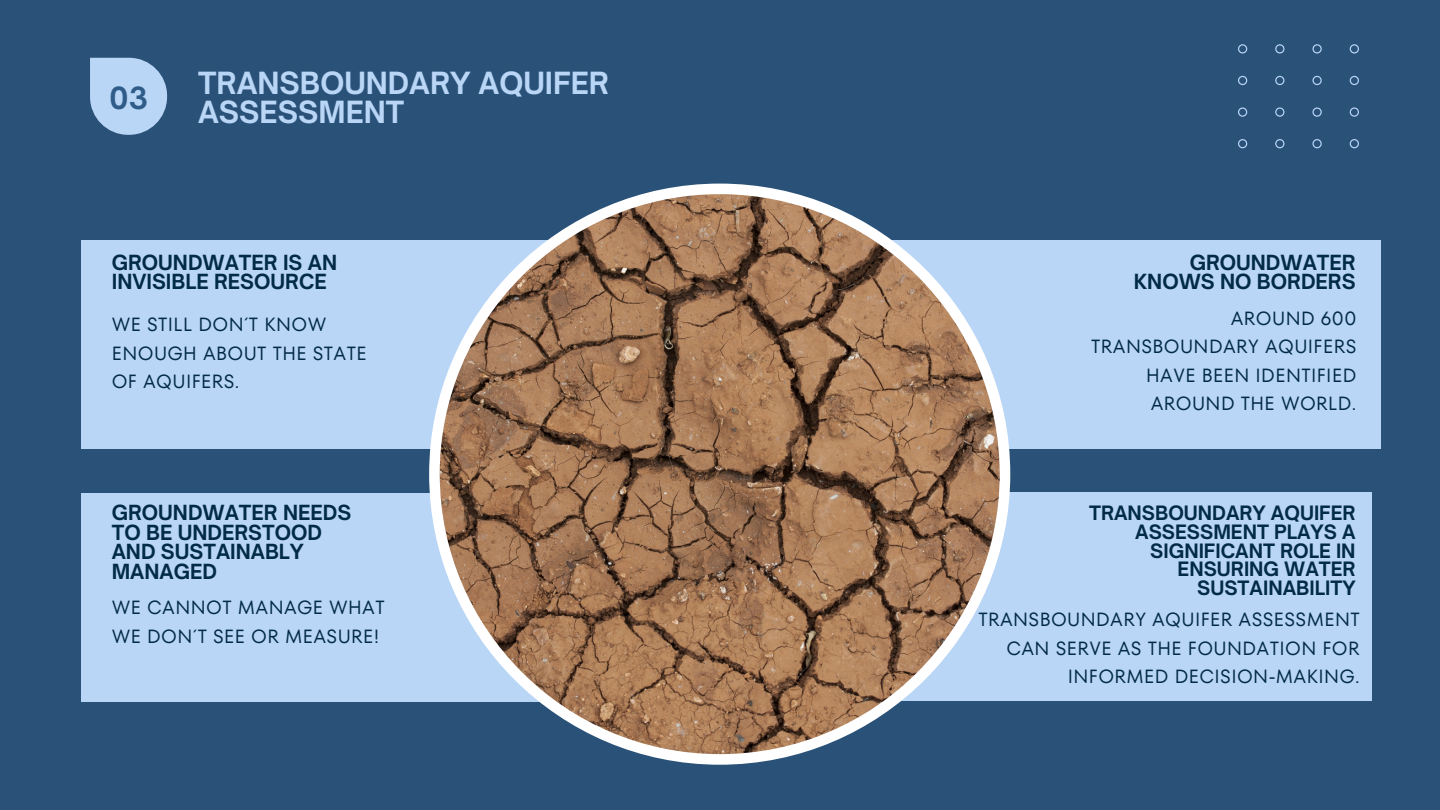
<style>
.page{position:relative;width:1440px;height:810px;background:#2a5279}
.page>*{position:absolute;margin:0;border:0;box-sizing:border-box;transform-origin:0 0}
.t1{font:700 29.3px/29.2px "Open Sauce One";color:#bad6f6}
.t2{font:700 29.3px "Open Sauce One";color:#2f5c88}
.t3{font:700 20px/19.5px "Open Sauce One";color:#022b48}
.t4{font:19px/28.5px "TT Fors";letter-spacing:.02em;color:#022b48}
.t5{font:700 19px/18.8px "Open Sauce One";color:#022b48;text-align:right}
</style>
<div class="page">
<svg style="left:90px;top:58px;width:77px;height:77px;background:#a3c1e2"></svg>
<div style="left:81px;top:240px;width:574px;height:209px;background:#bad6f6"></div>
<div style="left:81px;top:493px;width:574px;height:209px;background:#bad6f6"></div>
<div style="left:785px;top:240px;width:595px;height:209px;background:#bad6f6"></div>
<div style="left:785px;top:492px;width:587px;height:209px;background:#bad6f6"></div>
<svg style="left:429px;top:184px;width:581px;height:581px"></svg>
<svg style="left:1238px;top:44px;width:121px;height:104px"></svg>
<h1 class="t2" style="left:109px;top:79px;width:40px">03</h1>
<p class="t1" style="left:198px;top:68px;width:413px">TRANSBOUNDARY AQUIFER<br>ASSESSMENT</p>
<p class="t3" style="left:112px;top:252px;width:227px">GROUNDWATER IS AN<br>INVISIBLE RESOURCE</p>
<p class="t4" style="left:112px;top:311px;width:256px">WE STILL DON´T KNOW<br>ENOUGH ABOUT THE STATE<br>OF AQUIFERS.</p>
<p class="t3" style="left:112px;top:503px;width:241px">GROUNDWATER NEEDS<br>TO BE UNDERSTOOD<br>AND SUSTAINABLY<br>MANAGED</p>
<h2 class="t4" style="left:112px;top:593px;width:274px">WE CANNOT MANAGE WHAT<br>WE DON´T SEE OR MEASURE!</h2>
<p class="t3" style="left:1134px;top:252px;width:223px;text-align:right">GROUNDWATER<br>KNOWS NO BORDERS</p>
<h2 class="t4" style="left:1091px;top:304px;width:267px;text-align:right">AROUND 600<br>TRANSBOUNDARY AQUIFERS<br>HAVE BEEN IDENTIFIED<br>AROUND THE WORLD.</h2>
<h2 class="t5" style="left:1089px;top:504px;width:268px">TRANSBOUNDARY AQUIFER<br>ASSESSMENT PLAYS A<br>SIGNIFICANT ROLE IN<br>ENSURING WATER<br>SUSTAINABILITY</h2>
<h2 class="t4" style="left:978px;top:606px;width:383px;text-align:right">TRANSBOUNDARY AQUIFER ASSESSMENT<br>CAN SERVE AS THE FOUNDATION FOR<br>INFORMED DECISION-MAKING.</h2>
</div>
